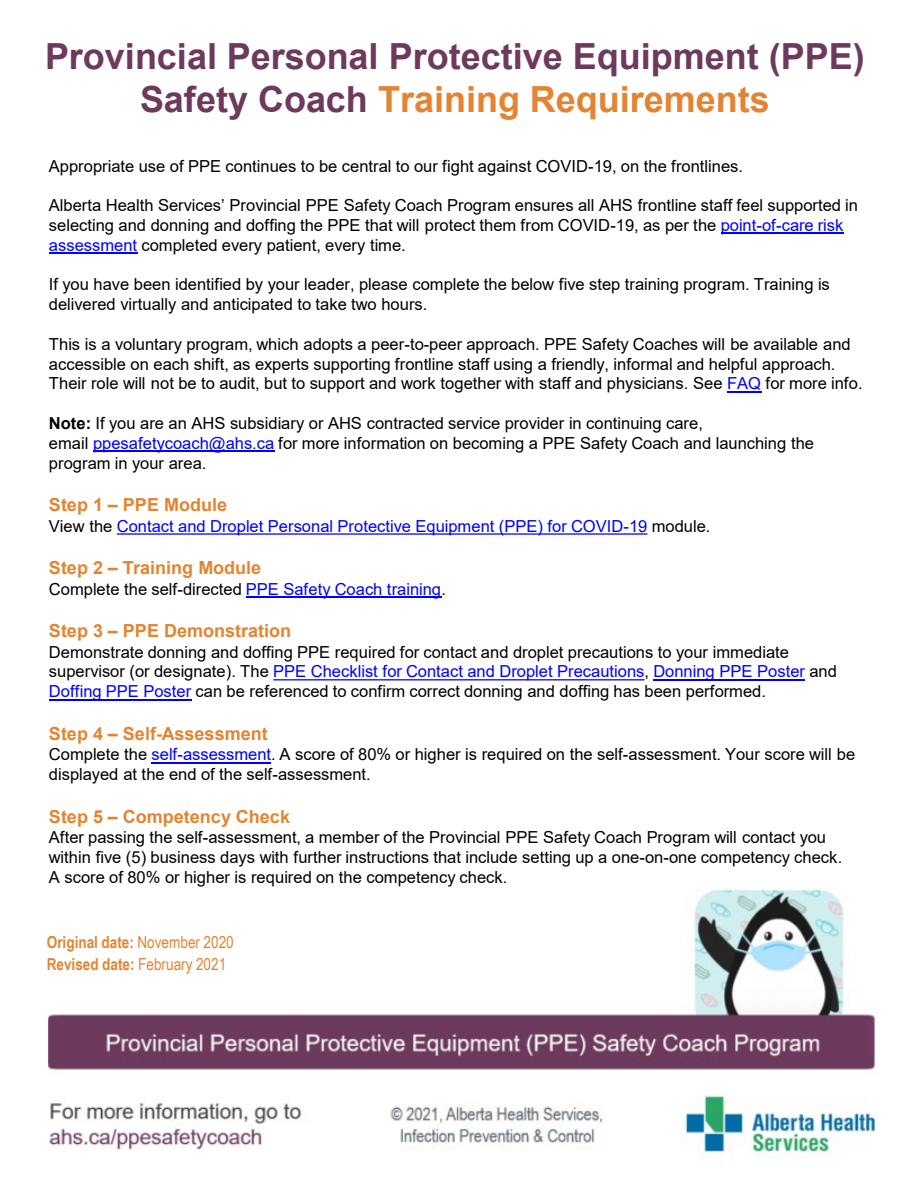
<style>
.page{position:relative;width:918px;height:1188px;background:#fff}
.page>*{position:absolute;margin:0;border:0;box-sizing:border-box;transform-origin:0 0}
.t1{font:700 36px/43.2px "Arial";color:#6d3a5d;text-align:center}
.t2{font:700 18px "Arial";color:#e28432}
.t3{font:16.5px/19.8px "Arial";color:#000}
.t4{font:16.5px "Arial";color:#00f}
.t5{font:700 16.5px "Arial Narrow";color:#e28432}
.s1{color:#e28432}
.s2{color:#00f}
.s3{font-weight:700}
.s4{color:#000}
.s5{font-weight:400}
</style>
<div class="page">
<img style="left:49px;top:888px;width:828px;height:265px">
<hr style="left:721px;top:233px;width:123px;height:1px;background:#00f">
<hr style="left:49px;top:253px;width:88px;height:1px;background:#00f">
<hr style="left:727px;top:391px;width:34px;height:1px;background:#00f">
<hr style="left:93px;top:451px;width:181px;height:1px;background:#00f">
<svg style="left:117px;top:533px;width:530px;height:2px"></svg>
<hr style="left:246px;top:596px;width:195px;height:2px;background:#00f">
<svg style="left:273px;top:679px;width:372px;height:1px"></svg>
<hr style="left:653px;top:679px;width:152px;height:1px;background:#00f">
<hr style="left:49px;top:699px;width:142px;height:1px;background:#00f">
<hr style="left:152px;top:762px;width:119px;height:1px;background:#00f">
<h1 class="t1" style="left:45px;top:35px;width:821px">Provincial Personal Protective Equipment (PPE)<br>Safety Coach <span class="s1">Training Requirements</span></h1>
<p class="t3" style="left:49px;top:156px;width:696px">Appropriate use of PPE continues to be central to our fight against COVID-19, on the frontlines.</p>
<p class="t3" style="left:49px;top:195px;width:811px">Alberta Health Services’ Provincial PPE Safety Coach Program ensures all AHS frontline staff feel supported in selecting and donning and doffing the PPE that will protect them from COVID-19, as per the <span class="s2">point-of-care risk assessment</span> completed every patient, every time.</p>
<p class="t3" style="left:49px;top:275px;width:782px">If you have been identified by your leader, please complete the below five step training program. Training is delivered virtually and anticipated to take two hours.</p>
<p class="t3" style="left:49px;top:334px;width:815px">This is a voluntary program, which adopts a peer-to-peer approach. PPE Safety Coaches will be available and accessible on each shift, as experts supporting frontline staff using a friendly, informal and helpful approach.<br>Their role will not be to audit, but to support and work together with staff and physicians. See <span class="s2">FAQ</span> for more info.</p>
<p class="t3" style="left:49px;top:413px;width:767px"><span class="s3">Note:</span> If you are an AHS subsidiary or AHS contracted service provider in continuing care,<br>email <span class="s2">ppesafetycoach@ahs.ca</span> for more information on becoming a PPE Safety Coach and launching the program in your area.</p>
<p class="t2" style="left:49px;top:492px;width:180px">Step 1 – PPE Module</p>
<p class="t4" style="left:49px;top:514px;width:663px"><span class="s4">View the</span> Contact and Droplet Personal Protective Equipment (PPE) for COVID-19 <span class="s4">module.</span></p>
<p class="t2" style="left:49px;top:555px;width:214px">Step 2 – Training Module</p>
<p class="t3" style="left:49px;top:579px;width:399px">Complete the self-directed <span class="s2">PPE Safety Coach training</span>.</p>
<p class="t2" style="left:49px;top:618px;width:244px">Step 3 – PPE Demonstration</p>
<p class="t3" style="left:49px;top:642px;width:790px">Demonstrate donning and doffing PPE required for contact and droplet precautions to your immediate supervisor (or designate). The <span class="s2">PPE Checklist for Contact and Droplet Precautions</span>, <span class="s2">Donning PPE Poster</span> and<br><span class="s2">Doffing PPE Poster</span> can be referenced to confirm correct donning and doffing has been performed.</p>
<p class="t2" style="left:49px;top:721px;width:220px">Step 4 – Self-Assessment</p>
<p class="t3" style="left:49px;top:744px;width:808px">Complete the <span class="s2">self-assessment</span>. A score of 80% or higher is required on the self-assessment. Your score will be displayed at the end of the self-assessment.</p>
<p class="t2" style="left:49px;top:804px;width:243px">Step 5 – Competency Check</p>
<p class="t3" style="left:49px;top:827px;width:795px">After passing the self-assessment, a member of the Provincial PPE Safety Coach Program will contact you within five (5) business days with further instructions that include setting up a one-on-one competency check.<br>A score of 80% or higher is required on the competency check.</p>
<p class="t5" style="left:47px;top:930px;width:189px">Original date: <span class="s5">November 2020</span></p>
<p class="t5" style="left:47px;top:951px;width:181px">Revised date: <span class="s5">February 2021</span></p>
</div>
